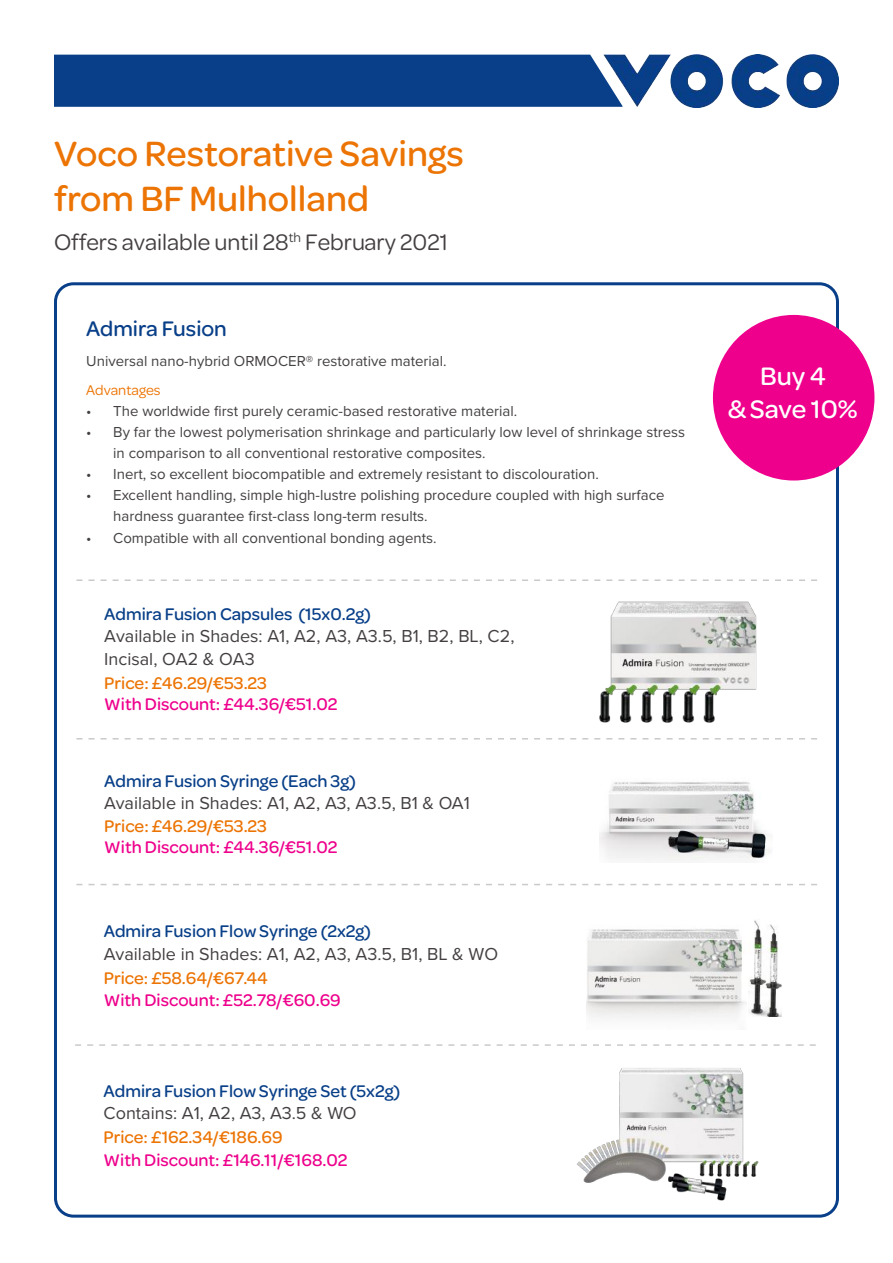
<style>
.page{position:relative;width:893px;height:1263px;background:#fff}
.page>*{position:absolute;margin:0;border:0;box-sizing:border-box;transform-origin:0 0}
.t1{font:500 37.5px/45px "Omnes";color:#ec7404}
.t2{font:500 27px/33px "Omnes";color:#fff;text-align:center}
.t3{font:24px "Omnes";color:#444041}
.t4{font:500 22.5px "Omnes";color:#083f88}
.t5{font:18px/22.5px "Proxima Nova";color:#444041}
.t6{font:500 18px "Omnes";color:#083f88}
.t7{font:500 18px "Omnes";color:#ee008c}
.t8{font:500 18px "Omnes";color:#ec7404}
.t9{font:15px/21px "Proxima Nova";color:#444041}
.t10{font:15px "Omnes";color:#ec7404}
</style>
<div class="page">
<img style="left:604px;top:54px;width:235px;height:54px">
<div style="left:54px;top:55px;width:569px;height:52px;background:#083f88"></div>
<img style="left:599px;top:782px;width:171px;height:78px">
<img style="left:599px;top:601px;width:158px;height:122px">
<svg style="left:76px;top:738px;width:741px;height:1px"></svg>
<svg style="left:76px;top:884px;width:741px;height:1px"></svg>
<div style="left:713px;top:315px;width:161px;height:165px;background:#ee008c;border-radius:50%"></div>
<svg style="left:76px;top:579px;width:741px;height:2px"></svg>
<svg style="left:75px;top:1044px;width:741px;height:2px"></svg>
<img style="left:577px;top:1068px;width:182px;height:133px">
<img style="left:586px;top:929px;width:161px;height:89px">
<img style="left:749px;top:920px;width:32px;height:96px">
<h1 class="t1" style="left:54px;top:129px;width:411px">Voco Restorative Savings from BF Mulholland</h1>
<h3 class="t3" style="left:54px;top:226px;width:395px">Offers available until 28<sup>th</sup> February 2021</h3>
<h3 class="t4" style="left:86px;top:313px;width:142px">Admira Fusion</h3>
<p class="t9" style="left:86px;top:350px;width:362px">Universal nano-hybrid ORMOCER® restorative material.</p>
<p class="t10" style="left:86px;top:380px;width:76px">Advantages</p>
<p class="t9" style="left:86px;top:400px;width:432px">• The worldwide first purely ceramic-based restorative material.</p>
<p class="t9" style="left:113px;top:421px;width:573px;text-indent:-27px">• By far the lowest polymerisation shrinkage and particularly low level of shrinkage stress in comparison to all conventional restorative composites.</p>
<p class="t9" style="left:86px;top:463px;width:514px">• Inert, so excellent biocompatible and extremely resistant to discolouration.</p>
<p class="t9" style="left:113px;top:484px;width:553px;text-indent:-27px">• Excellent handling, simple high-lustre polishing procedure coupled with high surface hardness guarantee first-class long-term results.</p>
<p class="t9" style="left:86px;top:527px;width:352px">• Compatible with all conventional bonding agents.</p>
<p class="t6" style="left:104px;top:602px;width:268px">Admira Fusion Capsules (15x0.2g)</p>
<p class="t5" style="left:104px;top:624px;width:412px">Available in Shades: A1, A2, A3, A3.5, B1, B2, BL, C2,<br>Incisal, OA2 &amp; OA3</p>
<p class="t8" style="left:104px;top:671px;width:164px">Price: £46.29/€53.23</p>
<p class="t7" style="left:104px;top:692px;width:235px">With Discount: £44.36/€51.02</p>
<p class="t6" style="left:104px;top:768px;width:253px">Admira Fusion Syringe (Each 3g)</p>
<p class="t5" style="left:104px;top:791px;width:367px">Available in Shades: A1, A2, A3, A3.5, B1 &amp; OA1</p>
<p class="t8" style="left:104px;top:813px;width:164px">Price: £46.29/€53.23</p>
<p class="t7" style="left:104px;top:834px;width:235px">With Discount: £44.36/€51.02</p>
<p class="t6" style="left:104px;top:919px;width:269px">Admira Fusion Flow Syringe (2x2g)</p>
<p class="t5" style="left:104px;top:942px;width:396px">Available in Shades: A1, A2, A3, A3.5, B1, BL &amp; WO</p>
<p class="t8" style="left:104px;top:965px;width:166px">Price: £58.64/€67.44</p>
<p class="t7" style="left:104px;top:988px;width:239px">With Discount: £52.78/€60.69</p>
<p class="t6" style="left:104px;top:1079px;width:298px">Admira Fusion Flow Syringe Set (5x2g)</p>
<p class="t5" style="left:104px;top:1101px;width:255px">Contains: A1, A2, A3, A3.5 &amp; WO</p>
<p class="t8" style="left:104px;top:1125px;width:181px">Price: £162.34/€186.69</p>
<p class="t7" style="left:104px;top:1148px;width:246px">With Discount: £146.11/€168.02</p>
<h2 class="t2" style="left:728px;top:358px;width:131px">Buy 4<br>&amp; Save 10%</h2>
</div>
